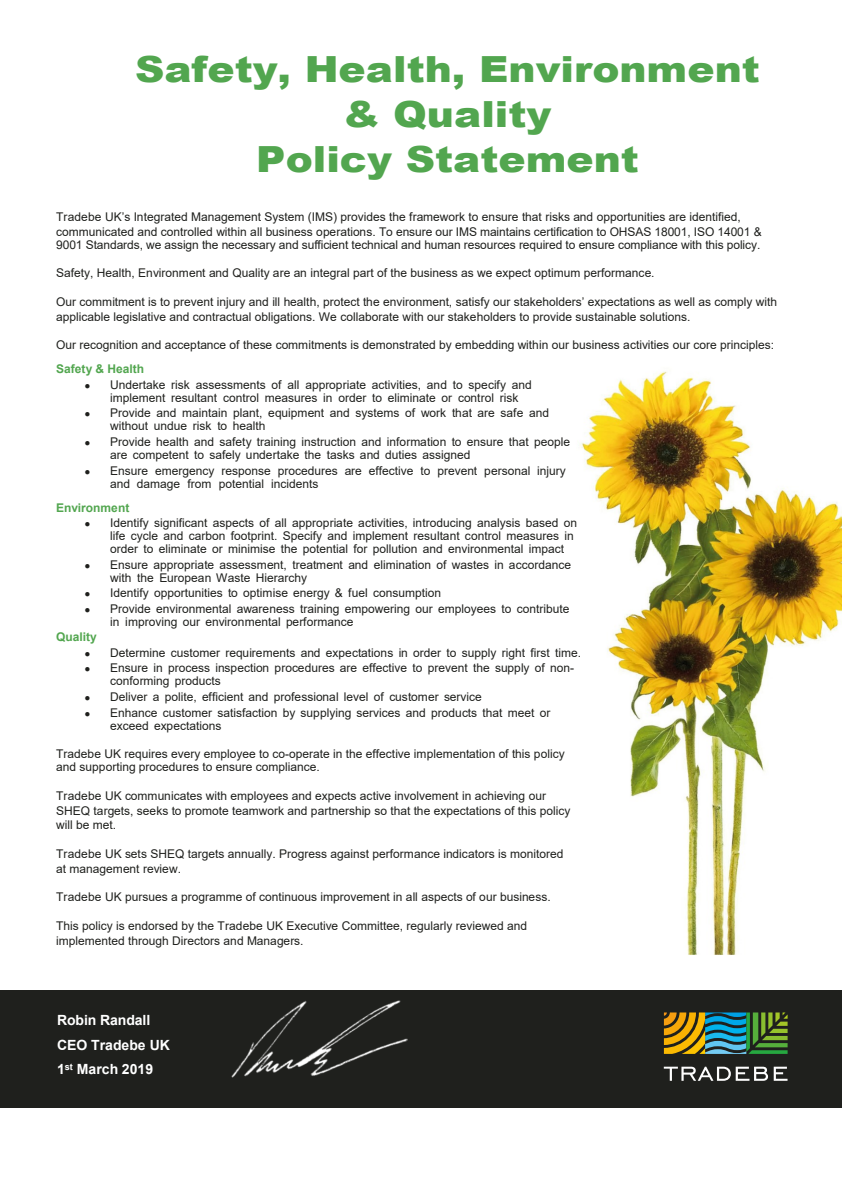
<style>
.page{position:relative;width:842px;height:1191px;background:#fff}
.page>*{position:absolute;margin:0;border:0;box-sizing:border-box;transform-origin:0 0}
.t1{font:900 36px/44.8px "Arial";color:#52a64f;text-align:center;scale:1.13 1}
.t2{font:700 14px/24.3px "Arial";letter-spacing:-.005em;color:#fff}
.t3{font:12px/13px "Arial";color:#1f201d}
.t4{font:700 12px "Arial";color:#52a64f}
.s1{font-family:"Times New Roman";font-size:10px}
</style>
<div class="page">
<div style="left:0;top:990px;width:842px;height:117px;background:#1f201d"></div>
<svg style="left:664px;top:1012px;width:124px;height:42px"></svg>
<svg style="left:664px;top:1066px;width:104px;height:14px"></svg>
<svg style="left:774px;top:1066px;width:13px;height:14px"></svg>
<img style="left:579px;top:371px;width:263px;height:584px">
<img style="left:232px;top:1000px;width:176px;height:77px">
<h1 class="t1" style="left:135px;top:51px;width:554px">Safety, Health, Environment &amp; Quality<br>Policy Statement</h1>
<p class="t3" style="left:56px;top:210px;width:707px;line-height:14.8px">Tradebe UK’s Integrated Management System (IMS) provides the framework to ensure that risks and opportunities are identified, communicated and controlled within all business operations. To ensure our IMS maintains certification to OHSAS 18001, ISO 14001 &amp;</p>
<p class="t3" style="left:56px;top:239px;width:706px">9001 Standards, we assign the necessary and sufficient technical and human resources required to ensure compliance with this policy.</p>
<p class="t3" style="left:56px;top:268px;width:600px">Safety, Health, Environment and Quality are an integral part of the business as we expect optimum performance.</p>
<p class="t3" style="left:56px;top:295px;width:722px;line-height:14.8px">Our commitment is to prevent injury and ill health, protect the environment, satisfy our stakeholders’ expectations as well as comply with applicable legislative and contractual obligations. We collaborate with our stakeholders to provide sustainable solutions.</p>
<p class="t3" style="left:56px;top:340px;width:719px">Our recognition and acceptance of these commitments is demonstrated by embedding within our business activities our core principles:</p>
<p class="t4" style="left:56px;top:364px;width:89px">Safety &amp; Health</p>
<p class="t3" style="left:110px;top:379px;width:423px;text-indent:-26px"><span class="s1">●</span> Undertake risk assessments of all appropriate activities, and to specify and implement resultant control measures in order to eliminate or control risk</p>
<p class="t3" style="left:110px;top:408px;width:440px;text-indent:-26px"><span class="s1">●</span> Provide and maintain plant, equipment and systems of work that are safe and without undue risk to health</p>
<p class="t3" style="left:110px;top:436px;width:461px;text-indent:-26px"><span class="s1">●</span> Provide health and safety training instruction and information to ensure that people are competent to safely undertake the tasks and duties assigned</p>
<p class="t3" style="left:110px;top:465px;width:457px;text-indent:-26px"><span class="s1">●</span> Ensure emergency response procedures are effective to prevent personal injury and damage from potential incidents</p>
<p class="t4" style="left:56px;top:503px;width:75px">Environment</p>
<p class="t3" style="left:110px;top:517px;width:468px;text-indent:-26px"><span class="s1">●</span> Identify significant aspects of all appropriate activities, introducing analysis based on life cycle and carbon footprint. Specify and implement resultant control measures in order to eliminate or minimise the potential for pollution and environmental impact</p>
<p class="t3" style="left:110px;top:559px;width:462px;text-indent:-26px"><span class="s1">●</span> Ensure appropriate assessment, treatment and elimination of wastes in accordance with the European Waste Hierarchy</p>
<p class="t3" style="left:85px;top:588px;width:358px"><span class="s1">●</span> Identify opportunities to optimise energy &amp; fuel consumption</p>
<p class="t3" style="left:110px;top:603px;width:461px;text-indent:-26px"><span class="s1">●</span> Provide environmental awareness training empowering our employees to contribute in improving our environmental performance</p>
<p class="t4" style="left:56px;top:632px;width:42px">Quality</p>
<p class="t3" style="left:85px;top:647px;width:498px"><span class="s1">●</span> Determine customer requirements and expectations in order to supply right first time.</p>
<p class="t3" style="left:110px;top:662px;width:466px;text-indent:-26px"><span class="s1">●</span> Ensure in process inspection procedures are effective to prevent the supply of non&shy;conforming products</p>
<p class="t3" style="left:85px;top:691px;width:399px"><span class="s1">●</span> Deliver a polite, efficient and professional level of customer service</p>
<p class="t3" style="left:110px;top:707px;width:442px;text-indent:-26px"><span class="s1">●</span> Enhance customer satisfaction by supplying services and products that meet or exceed expectations</p>
<p class="t3" style="left:56px;top:748px;width:510px">Tradebe UK requires every employee to co-operate in the effective implementation of this policy and supporting procedures to ensure compliance.</p>
<p class="t3" style="left:56px;top:789px;width:516px;line-height:14.8px">Tradebe UK communicates with employees and expects active involvement in achieving our<br>SHEQ targets, seeks to promote teamwork and partnership so that the expectations of this policy will be met.</p>
<p class="t3" style="left:56px;top:847px;width:509px;line-height:14.8px">Tradebe UK sets SHEQ targets annually. Progress against performance indicators is monitored at management review.</p>
<p class="t3" style="left:56px;top:891px;width:496px">Tradebe UK pursues a programme of continuous improvement in all aspects of our business.</p>
<p class="t3" style="left:56px;top:919px;width:472px;line-height:14.8px">This policy is endorsed by the Tradebe UK Executive Committee, regularly reviewed and implemented through Directors and Managers.</p>
<p class="t2" style="left:57px;top:1009px;width:114px">Robin Randall<br>CEO Tradebe UK<br>1<sup>st</sup> March 2019</p>
</div>
